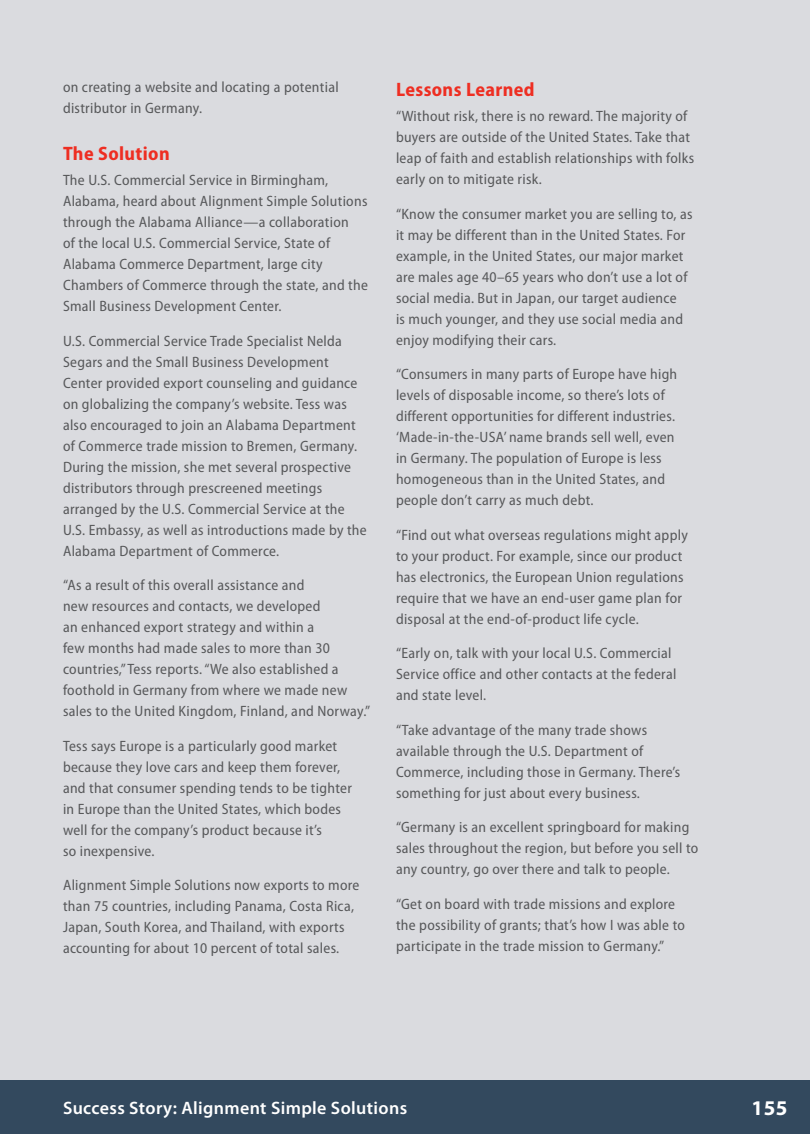
<style>
.page{position:relative;width:810px;height:1134px;background:#fff}
.page>*{position:absolute;margin:0;border:0;box-sizing:border-box;transform-origin:0 0}
.t1{font:700 21px "Myriad Pro";color:#fff}
.Success_Story_H2{font:700 semi-condensed 19.5px "Myriad Pro";letter-spacing:.02em;color:#ee2e22}
.t2{font:600 18px "Myriad Pro";letter-spacing:.02em;color:#fff}
.Success_Story_P{font:semi-condensed 15px/21px "Myriad Pro";letter-spacing:.02em;color:#57585a}
</style>
<div class="page">
<div style="left:0;top:1080px;width:810px;height:54px;background:#33495e"></div>
<div style="left:0;top:0;width:810px;height:1080px;background:#dadbdf"></div>
<p class="Success_Story_P" style="left:63px;top:77px;width:277px">on creating a website and locating a potential distributor in Germany.</p>
<h2 class="Success_Story_H2" style="left:63px;top:142px;width:108px">The Solution</h2>
<p class="Success_Story_P" style="left:63px;top:170px;width:307px">The U.S. Commercial Service in Birmingham, Alabama, heard about Alignment Simple Solutions through the Alabama Alliance—a collaboration<br>of the local U.S. Commercial Service, State of Alabama Commerce Department, large city Chambers of Commerce through the state, and the Small Business Development Center.</p>
<p class="Success_Story_P" style="left:63px;top:331px;width:305px">U.S. Commercial Service Trade Specialist Nelda Segars and the Small Business Development Center provided export counseling and guidance on globalizing the company’s website. Tess was also encouraged to join an Alabama Department of Commerce trade mission to Bremen, Germany.<br>During the mission, she met several prospective distributors through prescreened meetings arranged by the U.S. Commercial Service at the U.S. Embassy, as well as introductions made by the Alabama Department of Commerce.</p>
<p class="Success_Story_P" style="left:63px;top:575px;width:309px">“As a result of this overall assistance and<br>new resources and contacts, we developed<br>an enhanced export strategy and within a<br>few months had made sales to more than 30 countries,” Tess reports. “We also established a foothold in Germany from where we made new sales to the United Kingdom, Finland, and Norway.”</p>
<p class="Success_Story_P" style="left:63px;top:736px;width:290px">Tess says Europe is a particularly good market because they love cars and keep them forever, and that consumer spending tends to be tighter in Europe than the United States, which bodes well for the company’s product because it’s<br>so inexpensive.</p>
<p class="Success_Story_P" style="left:63px;top:875px;width:298px">Alignment Simple Solutions now exports to more than 75 countries, including Panama, Costa Rica, Japan, South Korea, and Thailand, with exports accounting for about 10 percent of total sales.</p>
<h2 class="Success_Story_H2" style="left:396px;top:78px;width:140px">Lessons Learned</h2>
<p class="Success_Story_P" style="left:396px;top:106px;width:300px">“Without risk, there is no reward. The majority of buyers are outside of the United States. Take that leap of faith and establish relationships with folks early on to mitigate risk.</p>
<p class="Success_Story_P" style="left:396px;top:203px;width:298px">“Know the consumer market you are selling to, as it may be different than in the United States. For example, in the United States, our major market are males age 40–65 years who don’t use a lot of social media. But in Japan, our target audience<br>is much younger, and they use social media and enjoy modifying their cars.</p>
<p class="Success_Story_P" style="left:396px;top:364px;width:283px">“Consumers in many parts of Europe have high levels of disposable income, so there’s lots of different opportunities for different industries. ‘Made-in-the-USA’ name brands sell well, even in Germany. The population of Europe is less homogeneous than in the United States, and people don’t carry as much debt.</p>
<p class="Success_Story_P" style="left:396px;top:524px;width:293px">“Find out what overseas regulations might apply to your product. For example, since our product has electronics, the European Union regulations require that we have an end-user game plan for disposal at the end-of-product life cycle.</p>
<p class="Success_Story_P" style="left:396px;top:643px;width:282px">“Early on, talk with your local U.S. Commercial<br>Service office and other contacts at the federal and state level.</p>
<p class="Success_Story_P" style="left:396px;top:719px;width:286px">“Take advantage of the many trade shows available through the U.S. Department of Commerce, including those in Germany. There’s something for just about every business.</p>
<p class="Success_Story_P" style="left:396px;top:817px;width:304px">“Germany is an excellent springboard for making sales throughout the region, but before you sell to any country, go over there and talk to people.</p>
<p class="Success_Story_P" style="left:396px;top:893px;width:290px">“Get on board with trade missions and explore the possibility of grants; that’s how I was able to participate in the trade mission to Germany.”</p>
<p class="t2" style="left:63px;top:1096px;width:346px">Success Story: Alignment Simple Solutions</p>
<h1 class="t1" style="left:752px;top:1094px;width:37px">155</h1>
</div>
